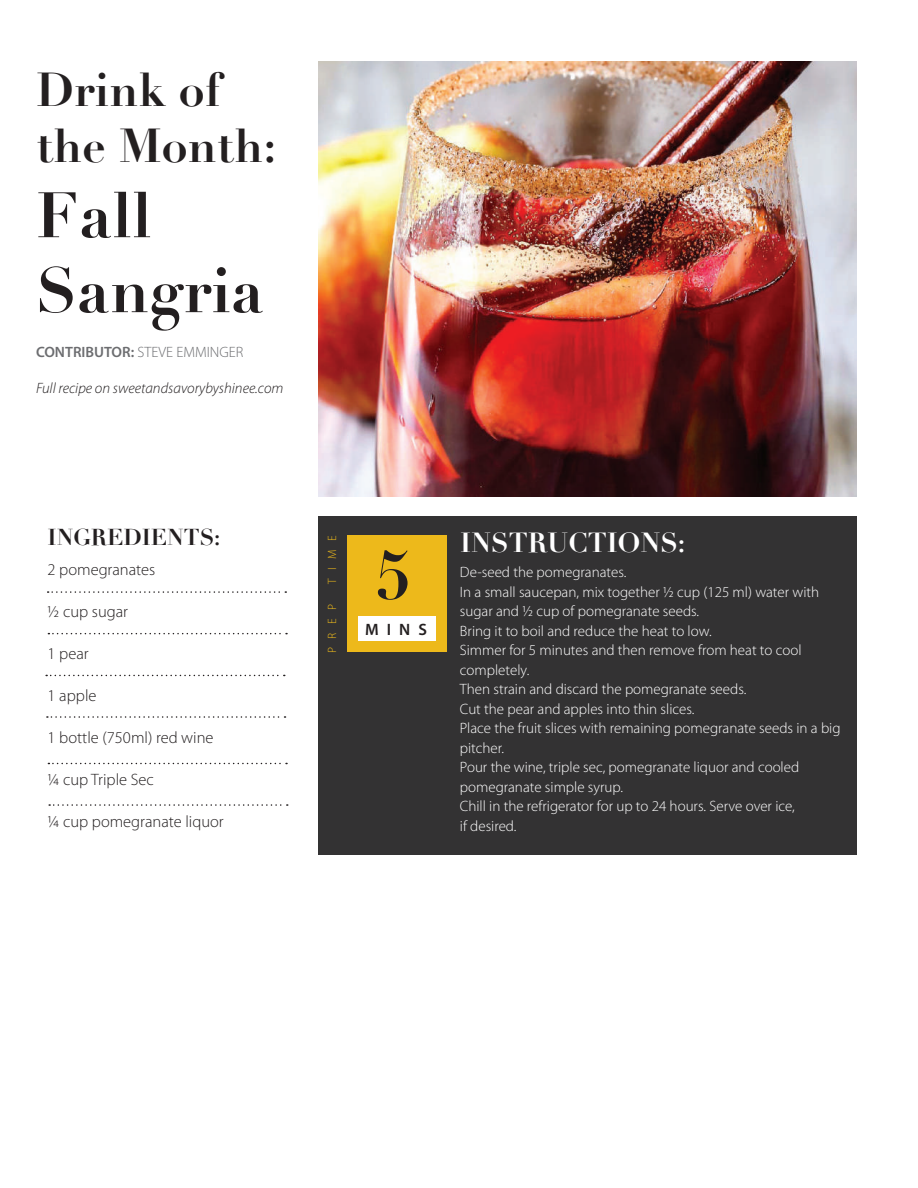
<style>
.page{position:relative;width:918px;height:1188px;background:#fff}
.page>*{position:absolute;margin:0;border:0;box-sizing:border-box;transform-origin:0 0}
.t1{font:700 67.5px "Didot";color:#231f20}
.t2{font:700 63px/75px "Didot";color:#231f20}
.t3{font:700 46.5px/55.8px "Didot";color:#231f20}
.t4{font:700 27px "Didot";color:#fff}
.t5{font:700 22.5px "Didot";color:#231f20}
.t6{font:300 16.5px "Myriad Pro";color:#231f20}
.t7{font:600 16.5px "Myriad Pro";color:#231f20}
.t8{font:300 15px/19.5px "Myriad Pro";color:#fff}
.t9{font:italic 300 15px "Myriad Pro";color:#231f20}
.t10{font:300 15px "Myriad Pro";color:#6c6d70}
.t11{font:300 12px "Myriad Pro";letter-spacing:.72em;color:#edb91b}
.s1{font-weight:600}
</style>
<div class="page">
<div style="left:318px;top:517px;width:538px;height:338px;background:#333233"></div>
<div style="left:347px;top:535px;width:99px;height:117px;background:#edb91b"></div>
<div style="left:358px;top:617px;width:78px;height:24px;background:#fff"></div>
<img style="left:318px;top:61px;width:538px;height:436px">
<svg style="left:48px;top:591px;width:238px;height:2px"></svg>
<svg style="left:48px;top:633px;width:239px;height:1px"></svg>
<svg style="left:46px;top:675px;width:239px;height:1px"></svg>
<svg style="left:47px;top:716px;width:239px;height:2px"></svg>
<svg style="left:48px;top:763px;width:239px;height:1px"></svg>
<svg style="left:49px;top:804px;width:239px;height:2px"></svg>
<h3 class="t3" style="left:36px;top:63px;width:242px">Drink of the Month:</h3>
<h2 class="t2" style="left:36px;top:178px;width:229px">Fall<br>Sangria</h2>
<p class="t10" style="left:36px;top:343px;width:209px"><span class="s1">CONTRIBUTOR:</span> STEVE EMMINGER</p>
<p class="t9" style="left:36px;top:379px;width:249px">Full recipe on sweetandsavorybyshinee.com</p>
<h3 class="t5" style="left:48px;top:523px;width:174px">INGREDIENTS:</h3>
<h3 class="t4" style="left:460px;top:525px;width:227px">INSTRUCTIONS:</h3>
<h1 class="t1" style="left:375px;top:533px;width:39px">5</h1>
<p class="t11" style="left:325px;top:653px;width:51px;rotate:-90deg">PREP</p>
<p class="t11" style="left:325px;top:584px;width:50px;rotate:-90deg">TIME</p>
<p class="t6" style="left:48px;top:560px;width:109px">2 pomegranates</p>
<p class="t6" style="left:48px;top:602px;width:82px">½ cup sugar</p>
<p class="t6" style="left:48px;top:644px;width:43px">1 pear</p>
<p class="t6" style="left:48px;top:686px;width:50px">1 apple</p>
<p class="t6" style="left:48px;top:728px;width:167px">1 bottle (750ml) red wine</p>
<p class="t6" style="left:48px;top:770px;width:108px">¼ cup Triple Sec</p>
<p class="t6" style="left:48px;top:812px;width:178px">¼ cup pomegranate liquor</p>
<p class="t8" style="left:460px;top:563px;width:382px">De-seed the pomegranates.<br>In a small saucepan, mix together ½ cup (125 ml) water with sugar and ½ cup of pomegranate seeds.<br>Bring it to boil and reduce the heat to low.<br>Simmer for 5 minutes and then remove from heat to cool completely.<br>Then strain and discard the pomegranate seeds.<br>Cut the pear and apples into thin slices.<br>Place the fruit slices with remaining pomegranate seeds in a big pitcher.<br>Pour the wine, triple sec, pomegranate liquor and cooled pomegranate simple syrup.<br>Chill in the refrigerator for up to 24 hours. Serve over ice,<br>if desired.</p>
<p class="t7" style="left:365px;top:619px;width:63px">MINS</p>
</div>
